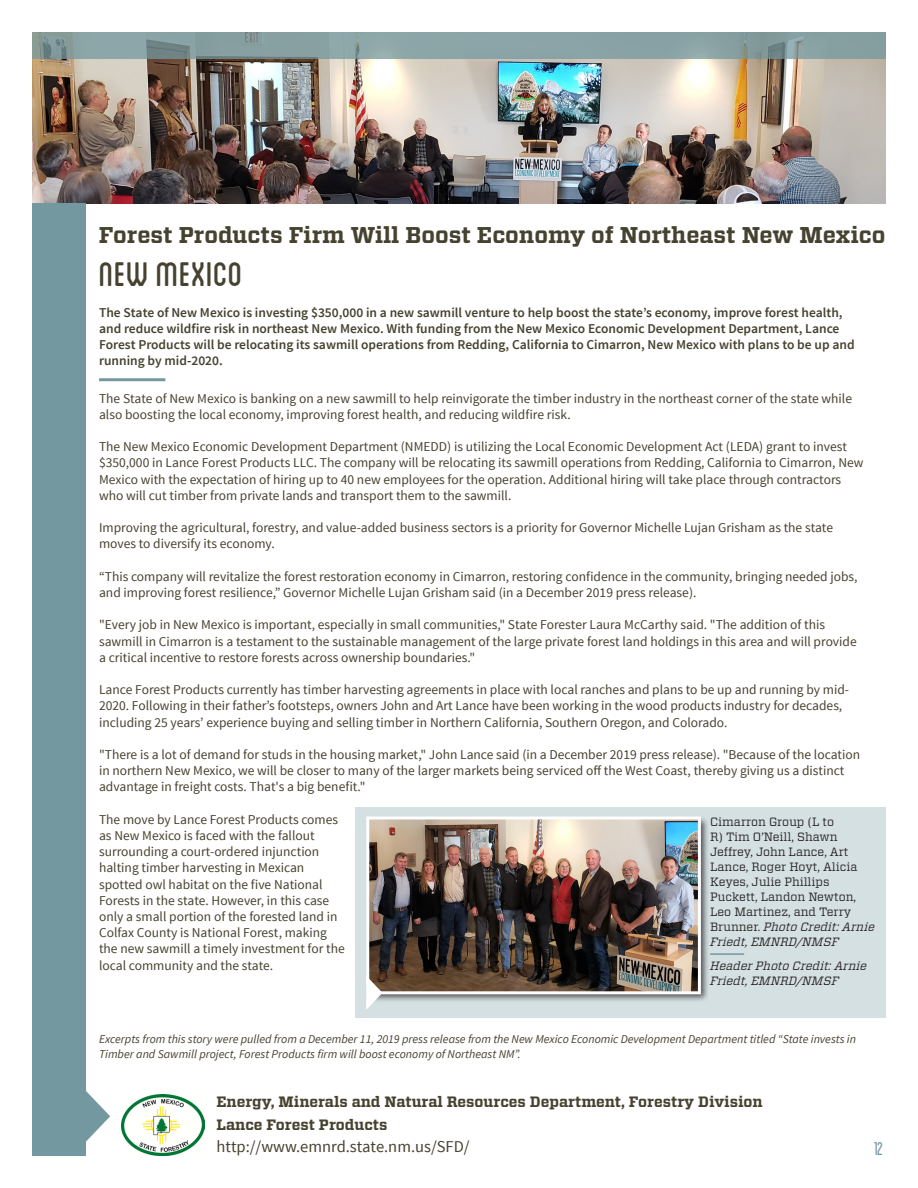
<style>
.page{position:relative;width:918px;height:1188px;background:#fff}
.page>*{position:absolute;margin:0;border:0;box-sizing:border-box;transform-origin:0 0}
.t1{font:48px "Blanch Caps";color:#464230}
.t2{font:700 22.8px "Vitesse";color:#464230}
.t3{font:condensed 19.5px "Blanch";color:#7498a0}
.t4{font:16.5px "Source Sans Pro";color:#464230}
.t5{font:700 15px "Vitesse";color:#464230}
.t6{font:13.5px/16.2px "Source Sans Pro";color:#464230}
.t7{font:600 13.5px/16.2px "Source Sans Pro";color:#464230}
.t8{font:italic 12px/14.4px "Source Sans Pro";color:#464230}
.t9{font:12px/15px "Vitesse";color:#231f20}
.t10{font:italic 12px/15px "Vitesse";color:#231f20}
.s1{font-style:italic}
</style>
<div class="page">
<img style="left:33px;top:59px;width:853px;height:144px">
<svg style="left:32px;top:32px;width:854px;height:27px;background:#879fa1"></svg>
<div style="left:32px;top:203px;width:54px;height:953px;background:#7498a0"></div>
<svg style="left:86px;top:1091px;width:24px;height:51px"></svg>
<img style="left:121px;top:1095px;width:83px;height:61px">
<hr style="left:99px;top:378px;width:66px;height:3px;background:#7498a0">
<div style="left:355px;top:807px;width:531px;height:210px;background:#d5e0e2"></div>
<div style="left:366px;top:815px;width:343px;height:188px;background:#231f20;opacity:.75"></div>
<img style="left:366px;top:815px;width:336px;height:181px">
<svg style="left:366px;top:976px;width:16px;height:34px"></svg>
<hr style="left:710px;top:953px;width:34px;height:2px;background:#7498a0">
<p class="t2" style="left:99px;top:220px;width:788px">Forest Products Firm Will Boost Economy of Northeast New Mexico</p>
<p class="t1" style="left:99px;top:253px;width:145px">New Mexico</p>
<p class="t7" style="left:99px;top:305px;width:757px">The State of New Mexico is investing $350,000 in a new sawmill venture to help boost the state’s economy, improve forest health, and reduce wildfire risk in northeast New Mexico. With funding from the New Mexico Economic Development Department, Lance Forest Products will be relocating its sawmill operations from Redding, California to Cimarron, New Mexico with plans to be up and running by mid-2020.</p>
<p class="t6" style="left:99px;top:390px;width:754px">The State of New Mexico is banking on a new sawmill to help reinvigorate the timber industry in the northeast corner of the state while also boosting the local economy, improving forest health, and reducing wildfire risk.</p>
<p class="t6" style="left:99px;top:439px;width:766px">The New Mexico Economic Development Department (NMEDD) is utilizing the Local Economic Development Act (LEDA) grant to invest $350,000 in Lance Forest Products LLC. The company will be relocating its sawmill operations from Redding, California to Cimarron, New Mexico with the expectation of hiring up to 40 new employees for the operation. Additional hiring will take place through contractors who will cut timber from private lands and transport them to the sawmill.</p>
<p class="t6" style="left:99px;top:520px;width:736px">Improving the agricultural, forestry, and value-added business sectors is a priority for Governor Michelle Lujan Grisham as the state moves to diversify its economy.</p>
<p class="t6" style="left:99px;top:568px;width:760px">“This company will revitalize the forest restoration economy in Cimarron, restoring confidence in the community, bringing needed jobs, and improving forest resilience,” Governor Michelle Lujan Grisham said (in a December 2019 press release).</p>
<p class="t6" style="left:99px;top:617px;width:759px">"Every job in New Mexico is important, especially in small communities," State Forester Laura McCarthy said. "The addition of this sawmill in Cimarron is a testament to the sustainable management of the large private forest land holdings in this area and will provide a critical incentive to restore forests across ownership boundaries."</p>
<p class="t6" style="left:99px;top:682px;width:751px">Lance Forest Products currently has timber harvesting agreements in place with local ranches and plans to be up and running by mid-<br>2020. Following in their father’s footsteps, owners John and Art Lance have been working in the wood products industry for decades, including 25 years’ experience buying and selling timber in Northern California, Southern Oregon, and Colorado.</p>
<p class="t6" style="left:99px;top:747px;width:763px">"There is a lot of demand for studs in the housing market," John Lance said (in a December 2019 press release). "Because of the location in northern New Mexico, we will be closer to many of the larger markets being serviced off the West Coast, thereby giving us a distinct advantage in freight costs. That's a big benefit."</p>
<p class="t6" style="left:99px;top:811px;width:247px">The move by Lance Forest Products comes as New Mexico is faced with the fallout surrounding a court-ordered injunction halting timber harvesting in Mexican spotted owl habitat on the five National Forests in the state. However, in this case only a small portion of the forested land in Colfax County is National Forest, making the new sawmill a timely investment for the local community and the state.</p>
<p class="t9" style="left:710px;top:814px;width:166px">Cimarron Group (L to<br>R) Tim O’Neill, Shawn<br>Jeffrey, John Lance, Art<br>Lance, Roger Hoyt, Alicia<br>Keyes, Julie Phillips<br>Puckett, Landon Newton,<br>Leo Martinez, and Terry<br>Brunner. <span class="s1">Photo Credit: Arnie<br>Friedt, EMNRD/NMSF</span></p>
<p class="t10" style="left:710px;top:958px;width:158px">Header Photo Credit: Arnie<br>Friedt, EMNRD/NMSF</p>
<p class="t8" style="left:99px;top:1032px;width:759px">Excerpts from this story were pulled from a December 11, 2019 press release from the New Mexico Economic Development Department titled “State invests in<br>Timber and Sawmill project, Forest Products firm will boost economy of Northeast NM”.</p>
<p class="t5" style="left:216px;top:1092px;width:548px">Energy, Minerals and Natural Resources Department, Forestry Division</p>
<p class="t5" style="left:216px;top:1115px;width:172px">Lance Forest Products</p>
<p class="t4" style="left:216px;top:1136px;width:254px">http://www.emnrd.state.nm.us/SFD/</p>
<h3 class="t3" style="left:874px;top:1138px;width:11px">12</h3>
</div>
